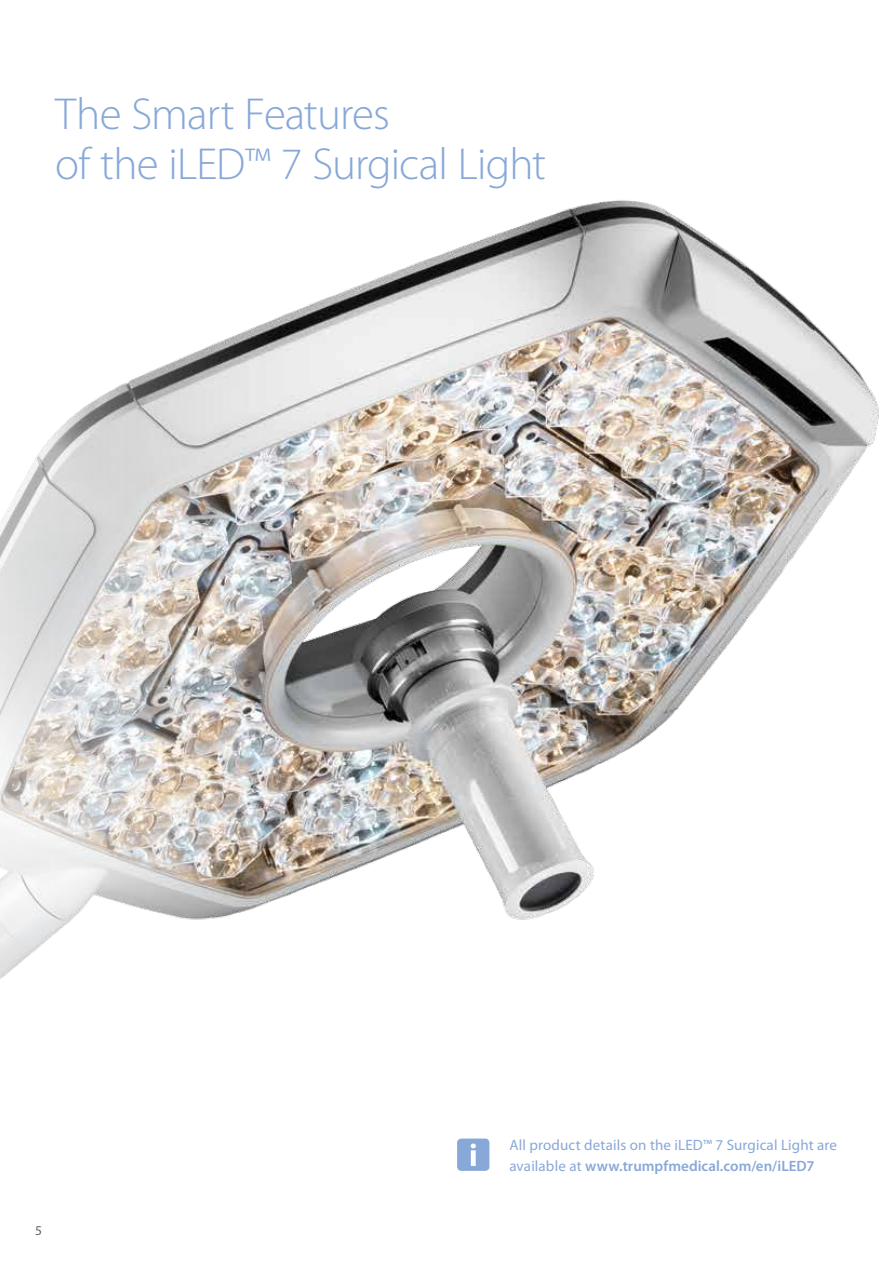
<style>
.page{position:relative;width:893px;height:1263px;background:#fff}
.page>*{position:absolute;margin:0;border:0;box-sizing:border-box;transform-origin:0 0}
.t1{font:300 45px/49.5px "Myriad Pro";letter-spacing:-.02em;color:#88a8d8}
.t2{font:15px/21px "Myriad Pro";letter-spacing:.01em;color:#88a8d8}
.t3{font:13.5px "Myriad Pro";color:#636362}
.s1{font-weight:600}
</style>
<div class="page">
<img style="left:285px;top:200px;width:594px;height:971px">
<svg style="left:0;top:573px;width:285px;height:406px"></svg>
<svg style="left:0;top:314px;width:285px;height:259px"></svg>
<div style="left:457px;top:1138px;width:32px;height:33px;background:#88a8d8;border-radius:4px"></div>
<svg style="left:471px;top:1143px;width:5px;height:23px"></svg>
<h1 class="t1" style="left:55px;top:90px;width:492px">The Smart Features<br>of the iLED™ 7 Surgical Light</h1>
<p class="t3" style="left:35px;top:1223px;width:8px">5</p>
<p class="t2" style="left:509px;top:1134px;width:329px">All product details on the iLED™ 7 Surgical Light are available at <span class="s1">www.trumpfmedical.com/en/iLED7</span></p>
</div>
